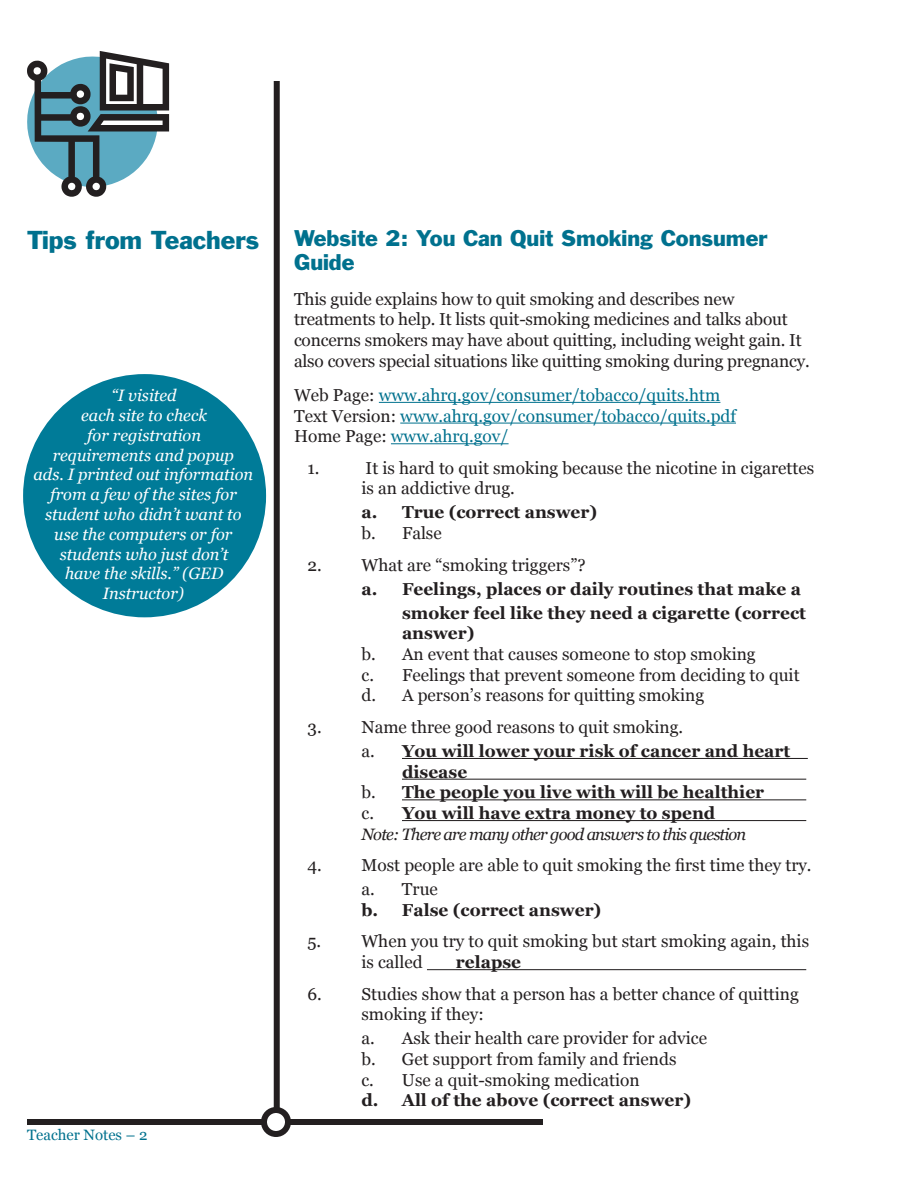
<style>
.page{position:relative;width:918px;height:1188px;background:#fff}
.page>*{position:absolute;margin:0;border:0;box-sizing:border-box;transform-origin:0 0}
.t1{font:24px "Franklin Gothic";color:#00718e}
.t2{font:21px/24px "Franklin Gothic";color:#00718e}
.t3{font:17.25px/20.7px "Georgia";color:#231f20}
.t4{font:700 17.25px/20.7px "Georgia";color:#231f20;text-align:right}
.t5{font:17.25px/20.7px "Georgia";color:#00718e}
.t6{font:italic 16.5px/19.8px "Georgia";color:#fff;text-align:center}
.t7{font:italic 16.5px "Georgia";letter-spacing:-.05em;color:#231f20}
.t8{font:15px "Georgia";color:#00718e}
.s1{color:#231f20}
.s2{font-weight:700}
.s3{font-weight:400}
</style>
<div class="page">
<div style="left:274px;top:81px;width:6px;height:1029px;background:#231f20"></div>
<div style="left:27px;top:1119px;width:237px;height:6px;background:#231f20"></div>
<div style="left:261px;top:1107px;width:30px;height:30px;border:6px solid #231f20;border-radius:50%"></div>
<div style="left:288px;top:1119px;width:255px;height:6px;background:#231f20"></div>
<svg style="left:27px;top:51px;width:142px;height:146px"></svg>
<div style="left:23px;top:374px;width:243px;height:243px;background:#007b98;border-radius:50%"></div>
<hr style="left:379px;top:402px;width:341px;height:1px;background:#00718e">
<hr style="left:400px;top:423px;width:336px;height:1px;background:#00718e">
<hr style="left:391px;top:443px;width:118px;height:1px;background:#00718e">
<hr style="left:402px;top:758px;width:406px;height:1px;background:#231f20">
<hr style="left:402px;top:779px;width:404px;height:1px;background:#231f20">
<hr style="left:402px;top:799px;width:404px;height:1px;background:#231f20">
<hr style="left:402px;top:820px;width:404px;height:1px;background:#231f20">
<svg style="left:427px;top:969px;width:29px;height:1px"></svg>
<hr style="left:456px;top:969px;width:350px;height:1px;background:#231f20">
<h1 class="t1" style="left:27px;top:224px;width:234px">Tips from Teachers</h1>
<p class="t6" style="left:34px;top:386px;width:221px">“I visited<br>each site to check<br>for registration<br>requirements and popup<br>ads. I printed out information from a few of the sites for student who didn’t want to use the computers or for students who just don’t<br>have the skills.” (GED<br>Instructor)</p>
<p class="t8" style="left:27px;top:1126px;width:122px">Teacher Notes – 2</p>
<p class="t2" style="left:294px;top:226px;width:475px">Website 2: You Can Quit Smoking Consumer<br>Guide</p>
<p class="t3" style="left:294px;top:288px;width:517px">This guide explains how to quit smoking and describes new treatments to help. It lists quit-smoking medicines and talks about concerns smokers may have about quitting, including weight gain. It also covers special situations like quitting smoking during pregnancy.</p>
<p class="t5" style="left:294px;top:385px;width:444px"><span class="s1">Web Page:</span> www.ahrq.gov/consumer/tobacco/quits.htm<br><span class="s1">Text Version:</span> www.ahrq.gov/consumer/tobacco/quits.pdf<br><span class="s1">Home Page:</span> www.ahrq.gov/</p>
<p class="t3" style="left:308px;top:457px;width:14px">1.</p>
<p class="t3" style="left:361px;top:457px;width:454px">It is hard to quit smoking because the nicotine in cigarettes is an addictive drug.</p>
<p class="t4" style="left:361px;top:502px;width:237px">a. True (correct answer)</p>
<p class="t3" style="left:361px;top:523px;width:82px">b. False</p>
<p class="t3" style="left:308px;top:554px;width:280px">2. What are “smoking triggers”?</p>
<p class="t4" style="left:361px;top:577px;width:446px;line-height:24px">a. Feelings, places or daily routines that make a smoker feel like they need a cigarette (correct</p>
<p class="t4" style="left:402px;top:623px;width:74px">answer)</p>
<p class="t3" style="left:362px;top:644px;width:440px">b. An event that causes someone to stop smoking<br>c. Feelings that prevent someone from deciding to quit d. A person’s reasons for quitting smoking</p>
<p class="t3" style="left:362px;top:715px;width:430px;line-height:24px;text-indent:-54px">3. Name three good reasons to quit smoking.<br>a. <span class="s2">You will lower your risk of cancer and heart</span></p>
<p class="t4" style="left:362px;top:761px;width:404px;text-align:left;text-indent:41px">disease<br><span class="s3">b.</span> The people you live with will be healthier <span class="s3">c.</span> You will have extra money to spend</p>
<p class="t7" style="left:362px;top:825px;width:386px">Note: There are many other good answers to this question</p>
<p class="t3" style="left:361px;top:853px;width:452px;line-height:24px;text-indent:-54px">4. Most people are able to quit smoking the first time they try. a. True</p>
<p class="t4" style="left:361px;top:900px;width:241px">b. False (correct answer)</p>
<p class="t3" style="left:361px;top:931px;width:449px;text-indent:-54px">5. When you try to quit smoking but start smoking again, this is called</p>
<p class="t4" style="left:456px;top:952px;width:67px">relapse</p>
<p class="t3" style="left:361px;top:983px;width:439px;text-indent:-54px">6. Studies show that a person has a better chance of quitting smoking if they:</p>
<p class="t3" style="left:361px;top:1028px;width:347px">a. Ask their health care provider for advice b. Get support from family and friends<br>c. Use a quit-smoking medication</p>
<p class="t4" style="left:361px;top:1090px;width:331px">d. All of the above (correct answer)</p>
</div>
